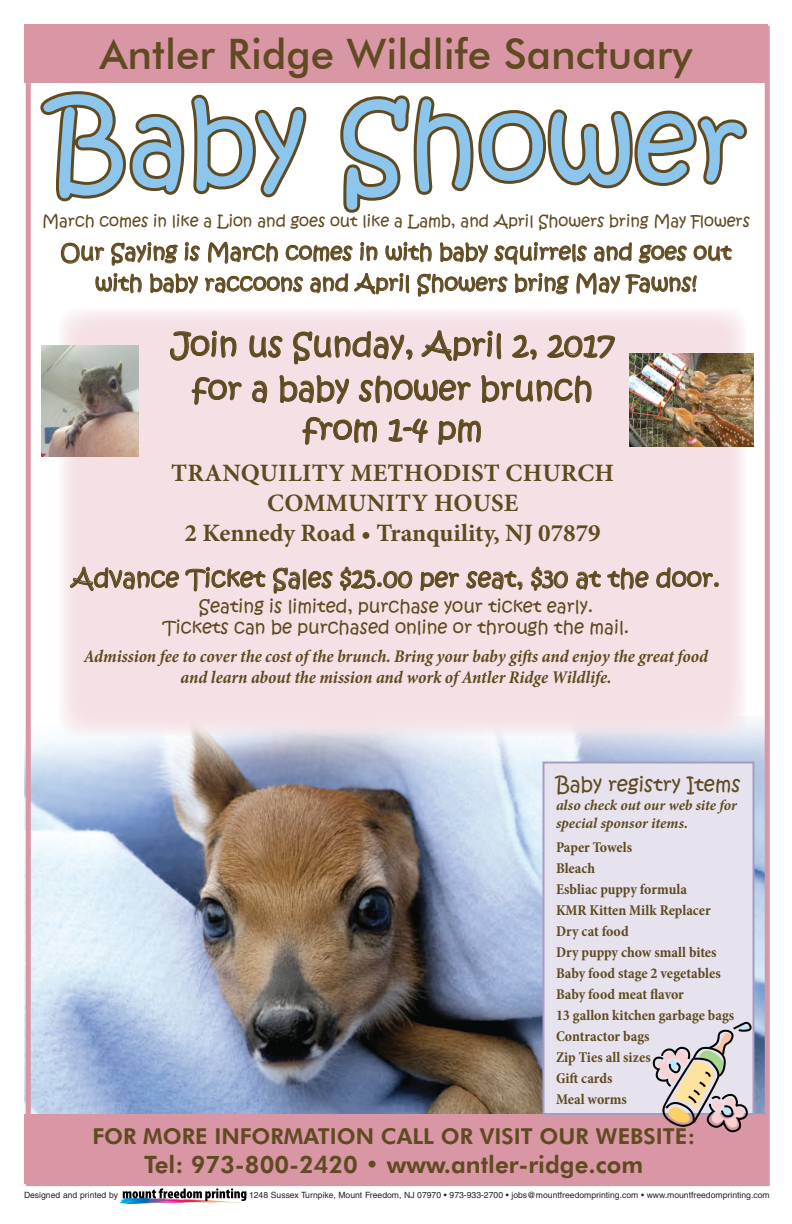
<style>
.page{position:relative;width:792px;height:1224px;background:#fff}
.page>*{position:absolute;margin:0;border:0;box-sizing:border-box;transform-origin:0 0}
.t1{font:111px "Kristen ITC";color:#8cc6ec}
.t2{font:500 42px "Futura BT";color:#604a21}
.t3{font:32px/44px "Kristen ITC";color:#604a21;text-align:center}
.t4{font:700 25px/30px "Minion Pro";color:#604a21;text-align:center}
.t5{font:25px "Kristen ITC";color:#604a21}
.t6{font:800 24px "Futura BT";color:#604a21}
.t7{font:22px/31px "Kristen ITC";color:#604a21;text-align:center}
.t8{font:800 22px "Futura BT";color:#604a21}
.t9{font:20px "Kristen ITC";color:#604a21}
.t10{font:italic 700 condensed 18px/21.6px "Minion Pro";letter-spacing:-.005em;color:#604a21;text-align:center}
.t11{font:18px/21.6px "Kristen ITC";color:#604a21;text-align:center}
.t12{font:16px "Kristen ITC";color:#604a21}
.t13{font:700 condensed 15px/21px "Minion Pro";color:#604a21}
.t14{font:italic 700 15px/18px "Minion Pro";letter-spacing:-.005em;color:#604a21}
.t15{font:8.6px "Helvetica";color:#231f20}
</style>
<div class="page">
<img style="left:24px;top:716px;width:740px;height:399px">
<div style="left:59px;top:307px;width:688px;height:429px;background:#f5e1e5;border-radius:18px"></div>
<div style="left:24px;top:1115px;width:744px;height:69px;background:#d996a5"></div>
<div style="left:26px;top:26px;width:744px;height:1160px;border:5px solid #d996a5"></div>
<div style="left:24px;top:24px;width:744px;height:59px;background:#d996a5"></div>
<svg style="left:40px;top:91px;width:267px;height:111px"></svg>
<svg style="left:337px;top:95px;width:76px;height:1092px"></svg>
<svg style="left:411px;top:95px;width:336px;height:105px"></svg>
<svg style="left:61px;top:243px;width:43px;height:21px"></svg>
<svg style="left:111px;top:242px;width:67px;height:24px"></svg>
<svg style="left:185px;top:242px;width:15px;height:19px"></svg>
<svg style="left:208px;top:242px;width:70px;height:22px"></svg>
<svg style="left:286px;top:245px;width:67px;height:17px"></svg>
<svg style="left:360px;top:242px;width:18px;height:19px"></svg>
<svg style="left:385px;top:242px;width:47px;height:20px"></svg>
<svg style="left:440px;top:243px;width:48px;height:20px"></svg>
<svg style="left:494px;top:242px;width:93px;height:23px"></svg>
<svg style="left:594px;top:243px;width:38px;height:19px"></svg>
<svg style="left:639px;top:245px;width:48px;height:18px"></svg>
<svg style="left:694px;top:245px;width:38px;height:16px"></svg>
<svg style="left:95px;top:273px;width:47px;height:20px"></svg>
<svg style="left:150px;top:274px;width:48px;height:20px"></svg>
<svg style="left:205px;top:276px;width:98px;height:17px"></svg>
<svg style="left:310px;top:274px;width:38px;height:19px"></svg>
<svg style="left:354px;top:273px;width:55px;height:22px"></svg>
<svg style="left:417px;top:274px;width:91px;height:23px"></svg>
<svg style="left:515px;top:273px;width:54px;height:21px"></svg>
<svg style="left:576px;top:273px;width:121px;height:22px"></svg>
<svg style="left:170px;top:331px;width:67px;height:30px"></svg>
<svg style="left:249px;top:335px;width:34px;height:23px"></svg>
<svg style="left:293px;top:331px;width:120px;height:33px"></svg>
<svg style="left:421px;top:330px;width:80px;height:31px"></svg>
<svg style="left:512px;top:335px;width:25px;height:25px"></svg>
<svg style="left:547px;top:335px;width:68px;height:24px"></svg>
<svg style="left:192px;top:377px;width:50px;height:28px"></svg>
<svg style="left:252px;top:381px;width:15px;height:22px"></svg>
<svg style="left:279px;top:375px;width:70px;height:29px"></svg>
<svg style="left:359px;top:376px;width:112px;height:27px"></svg>
<svg style="left:481px;top:375px;width:111px;height:28px"></svg>
<svg style="left:302px;top:417px;width:75px;height:28px"></svg>
<svg style="left:389px;top:419px;width:39px;height:24px"></svg>
<svg style="left:438px;top:419px;width:43px;height:26px"></svg>
<svg style="left:70px;top:567px;width:109px;height:24px"></svg>
<svg style="left:185px;top:567px;width:81px;height:24px"></svg>
<svg style="left:273px;top:567px;width:60px;height:27px"></svg>
<svg style="left:340px;top:567px;width:72px;height:24px"></svg>
<svg style="left:420px;top:571px;width:39px;height:20px"></svg>
<svg style="left:466px;top:571px;width:57px;height:19px"></svg>
<svg style="left:531px;top:567px;width:37px;height:24px"></svg>
<svg style="left:576px;top:571px;width:25px;height:19px"></svg>
<svg style="left:607px;top:568px;width:42px;height:22px"></svg>
<svg style="left:656px;top:567px;width:63px;height:21px"></svg>
<div style="left:542px;top:762px;width:212px;height:353px;background:#e6e3ee;border:2px solid #a79cc4"></div>
<svg style="left:653px;top:1022px;width:99px;height:110px"></svg>
<img style="left:41px;top:346px;width:98px;height:110px">
<img style="left:630px;top:354px;width:124px;height:93px">
<svg style="left:119px;top:1188px;width:128px;height:16px"></svg>
<h2 class="t2" style="left:100px;top:29px;width:594px">Antler Ridge Wildlife Sanctuary</h2>
<h1 class="t1" style="left:50px;top:71px;width:697px">Baby Shower</h1>
<p class="t12" style="left:42px;top:211px;width:710px">March comes in like a Lion and goes out like a Lamb, and April Showers bring May Flowers</p>
<h3 class="t7" style="left:61px;top:237px;width:673px">Our Saying is March comes in with baby squirrels and goes out with baby raccoons and April Showers bring May Fawns!</h3>
<h3 class="t3" style="left:171px;top:324px;width:446px">Join us Sunday, April 2, 2017 for a baby shower brunch</h3>
<h3 class="t3" style="left:303px;top:408px;width:181px">from 1-4 pm</h3>
<h3 class="t4" style="left:171px;top:458px;width:444px">TRANQUILITY METHODIST CHURCH<br>COMMUNITY HOUSE<br>2 Kennedy Road • Tranquility, NJ 07879</h3>
<h3 class="t5" style="left:72px;top:562px;width:650px">Advance Ticket Sales $25.00 per seat, $30 at the door.</h3>
<p class="t11" style="left:163px;top:596px;width:468px">Seating is limited, purchase your ticket early.<br>Tickets can be purchased online or through the mail.</p>
<p class="t10" style="left:84px;top:645px;width:626px">Admission fee to cover the cost of the brunch. Bring your baby gifts and enjoy the great food and learn about the mission and work of Antler Ridge Wildlife.</p>
<h3 class="t9" style="left:556px;top:771px;width:186px">Baby registry Items</h3>
<p class="t14" style="left:556px;top:796px;width:182px">also check out our web site for special sponsor items.</p>
<p class="t13" style="left:556px;top:837px;width:180px">Paper Towels<br>Bleach<br>Esbliac puppy formula<br>KMR Kitten Milk Replacer<br>Dry cat food<br>Dry puppy chow small bites<br>Baby food stage 2 vegetables<br>Baby food meat flavor<br>13 gallon kitchen garbage bags<br>Contractor bags<br>Zip Ties all sizes<br>Gift cards<br>Meal worms</p>
<h3 class="t8" style="left:92px;top:1123px;width:604px">FOR MORE INFORMATION CALL OR VISIT OUR WEBSITE:</h3>
<h3 class="t6" style="left:144px;top:1150px;width:501px">Tel: 973-800-2420 • www.antler-ridge.com</h3>
<p class="t15" style="left:24px;top:1190px;width:96px">Designed and printed by</p>
<p class="t15" style="left:249px;top:1190px;width:522px">1248 Sussex Turnpike, Mount Freedom, NJ 07970 • 973-933-2700 • jobs@mountfreedomprinting.com • www.mountfreedomprinting.com</p>
</div>
